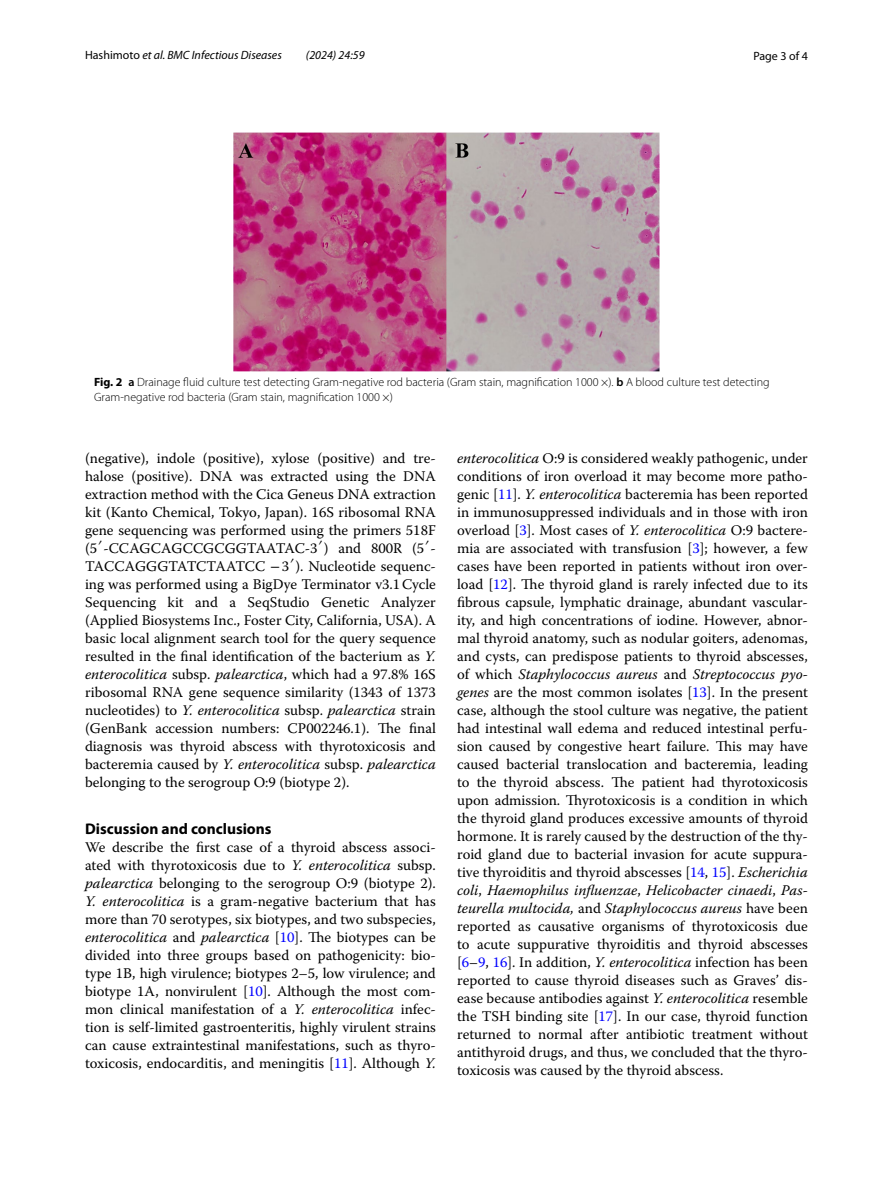
<style>
.page{position:relative;width:893px;height:1187px;background:#fff}
.page>*{position:absolute;margin:0;border:0;box-sizing:border-box;transform-origin:0 0}
.t1{font:700 15.45px "Myriad Pro";color:#000}
.t2{font:14.7px/18px "Warnock Pro";color:#000;text-align:justify}
.t3{font:300 12px/15px "Myriad Pro";color:#000}
.t4{font:italic 12px "Myriad Pro";color:#000}
.t5{font:12px "Myriad Pro";color:#000}
.s1{font-style:normal}
.s2{font-weight:700}
.s3{font-weight:600}
.s4{font-family:"Code 2000"}
.s5{font-family:"STIX"}
.s6{font-style:italic}
.s7{color:#00f}
</style>
<div class="page">
<img style="left:234px;top:133px;width:425px;height:238px">
<p class="t4" style="left:85px;top:48px;width:198px"><span class="s1">Hashimoto</span> et al. BMC Infectious Diseases</p>
<p class="t4" style="left:306px;top:48px;width:60px">(2024) 24:59</p>
<p class="t5" style="left:753px;top:48px;width:56px">Page 3 of 4</p>
<p class="t3" style="left:94px;top:375px;width:677px"><span class="s2">Fig. 2</span> <span class="s3">a</span> Drainage fluid culture test detecting Gram-negative rod bacteria (Gram stain, magnification 1000 ×). <span class="s3">b</span> A blood culture test detecting<br>Gram-negative rod bacteria (Gram stain, magnification 1000 ×)</p>
<p class="t2" style="left:85px;top:448px;width:352px">(negative), indole (positive), xylose (positive) and tre&shy;halose (positive). DNA was extracted using the DNA extraction method with the Cica Geneus DNA extraction kit (Kanto Chemical, Tokyo, Japan). 16S ribosomal RNA gene sequencing was performed using the primers 518F (5<span class="s4">′</span>-CCAGCAGCCGCGGTAATAC-3<span class="s4">′</span>) and 800R (5<span class="s4">′</span>- TACCAGGGTATCTAATCC <span class="s5">−</span>3<span class="s4">′</span>). Nucleotide sequenc&shy;ing was performed using a BigDye Terminator v3.1Cycle Sequencing kit and a SeqStudio Genetic Analyzer (Applied Biosystems Inc., Foster City, California, USA). A basic local alignment search tool for the query sequence resulted in the final identification of the bacterium as <span class="s6">Y. enterocolitica</span> subsp. <span class="s6">palearctica</span>, which had a 97.8% 16S ribosomal RNA gene sequence similarity (1343 of 1373 nucleotides) to <span class="s6">Y. enterocolitica</span> subsp. <span class="s6">palearctica</span> strain (GenBank accession numbers: CP002246.1). The final diagnosis was thyroid abscess with thyrotoxicosis and bacteremia caused by <span class="s6">Y. enterocolitica</span> subsp. <span class="s6">palearctica </span>belonging to the serogroup O:9 (biotype 2).</p>
<p class="t1" style="left:85px;top:818px;width:188px">Discussion and conclusions</p>
<p class="t2" style="left:85px;top:837px;width:352px">We describe the first case of a thyroid abscess associ&shy;ated with thyrotoxicosis due to <span class="s6">Y. enterocolitica</span> subsp. <span class="s6">palearctica</span> belonging to the serogroup O:9 (biotype 2).<br><span class="s6">Y. enterocolitica</span> is a gram-negative bacterium that has more than 70 serotypes, six biotypes, and two subspecies, <span class="s6">enterocolitica</span> and <span class="s6">palearctica</span> [<span class="s7">10</span>]. The biotypes can be divided into three groups based on pathogenicity: bio&shy;type 1B, high virulence; biotypes 2–5, low virulence; and biotype 1A, nonvirulent [<span class="s7">10</span>]. Although the most com&shy;mon clinical manifestation of a <span class="s6">Y. enterocolitica</span> infec&shy;tion is self-limited gastroenteritis, highly virulent strains can cause extraintestinal manifestations, such as thyro&shy;toxicosis, endocarditis, and meningitis [<span class="s7">11</span>]. Although <span class="s6">Y.</span></p>
<p class="t2" style="left:457px;top:448px;width:352px"><span class="s6">enterocolitica</span> O:9 is considered weakly pathogenic, under conditions of iron overload it may become more patho&shy;genic [<span class="s7">11</span>]. <span class="s6">Y. enterocolitica</span> bacteremia has been reported in immunosuppressed individuals and in those with iron overload [<span class="s7">3</span>]. Most cases of <span class="s6">Y. enterocolitica</span> O:9 bactere&shy;mia are associated with transfusion [<span class="s7">3</span>]; however, a few cases have been reported in patients without iron over&shy;load [<span class="s7">12</span>]. The thyroid gland is rarely infected due to its fibrous capsule, lymphatic drainage, abundant vascular&shy;ity, and high concentrations of iodine. However, abnor&shy;mal thyroid anatomy, such as nodular goiters, adenomas, and cysts, can predispose patients to thyroid abscesses, of which <span class="s6">Staphylococcus aureus</span> and <span class="s6">Streptococcus pyo&shy;genes</span> are the most common isolates [<span class="s7">13</span>]. In the present case, although the stool culture was negative, the patient had intestinal wall edema and reduced intestinal perfu&shy;sion caused by congestive heart failure. This may have caused bacterial translocation and bacteremia, leading to the thyroid abscess. The patient had thyrotoxicosis upon admission. Thyrotoxicosis is a condition in which the thyroid gland produces excessive amounts of thyroid hormone. It is rarely caused by the destruction of the thy&shy;roid gland due to bacterial invasion for acute suppura&shy;tive thyroiditis and thyroid abscesses [<span class="s7">14</span>, <span class="s7">15</span>]. <span class="s6">Escherichia coli</span>, <span class="s6">Haemophilus influenzae</span>, <span class="s6">Helicobacter cinaedi</span>, <span class="s6">Pas&shy;teurella multocida,</span> and <span class="s6">Staphylococcus aureus</span> have been reported as causative organisms of thyrotoxicosis due to acute suppurative thyroiditis and thyroid abscesses [<span class="s7">6</span>–<span class="s7">9</span>, <span class="s7">16</span>]. In addition, <span class="s6">Y. enterocolitica</span> infection has been reported to cause thyroid diseases such as Graves’ dis&shy;ease because antibodies against <span class="s6">Y. enterocolitica</span> resemble the TSH binding site [<span class="s7">17</span>]. In our case, thyroid function returned to normal after antibiotic treatment without antithyroid drugs, and thus, we concluded that the thyro&shy;toxicosis was caused by the thyroid abscess.</p>
</div>
